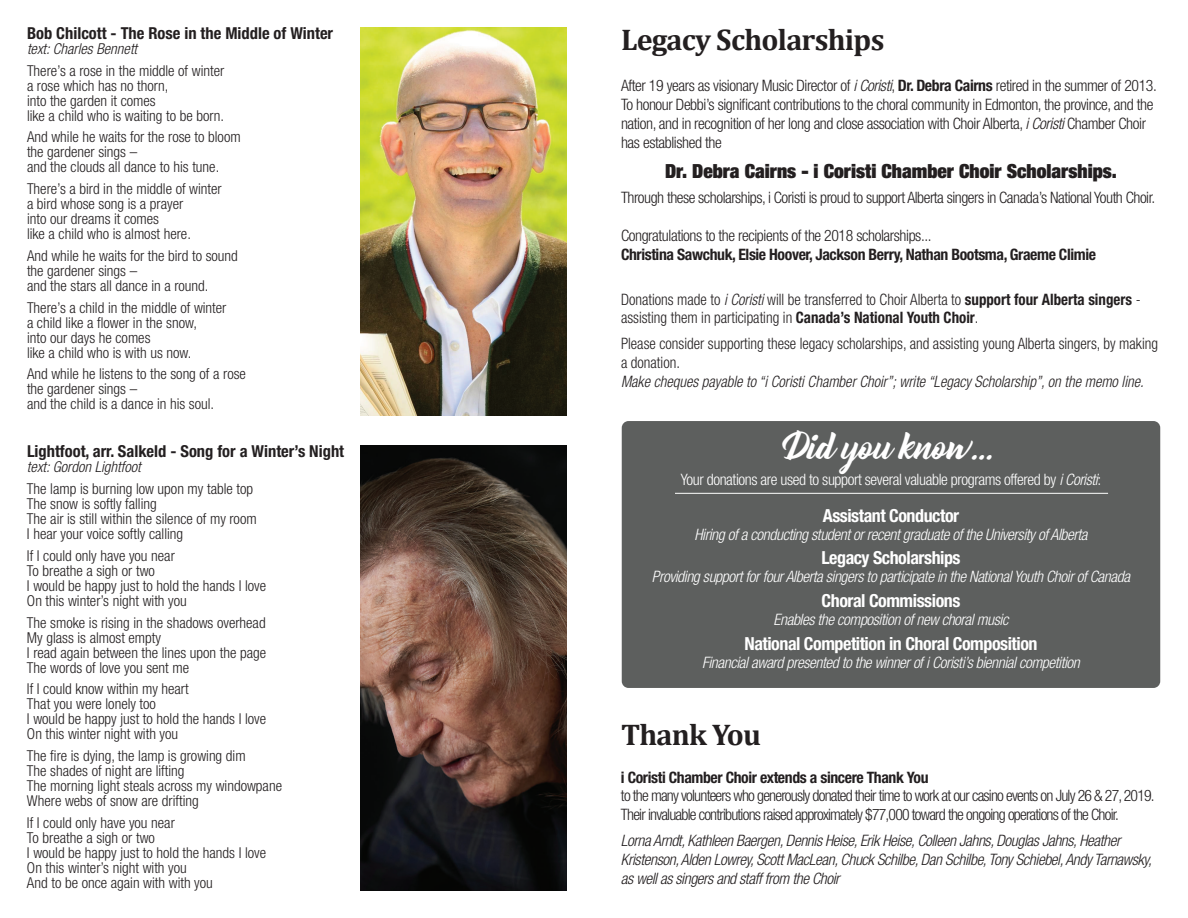
<style>
.page{position:relative;width:1188px;height:918px;background:#fff}
.page>*{position:absolute;margin:0;border:0;box-sizing:border-box;transform-origin:0 0}
.t1{font:33px "Bernadette";letter-spacing:-.025em;color:#fff}
.t2{font:700 30px "Cambria";letter-spacing:-.025em;color:#231f20}
.t3{font:900 condensed 19.5px "Helvetica Neue LT Std";color:#231f20}
.t4{font:700 condensed 18px "Helvetica Neue LT Std";letter-spacing:-.025em;color:#fff}
.t5{font:700 condensed 16.5px "Helvetica Neue LT Std";color:#231f20}
.t6{font:300 condensed 15.75px/18.9px "Helvetica Neue LT Std";letter-spacing:-.025em;color:#231f20}
.t7{font:italic 300 condensed 15.75px "Helvetica Neue LT Std";letter-spacing:-.025em;color:#fff}
.t8{font:300 condensed 15.75px/18.9px "Helvetica Neue LT Std";color:#231f20;scale:.95 1}
.t9{font:italic 300 condensed 15.75px/18.9px "Helvetica Neue LT Std";letter-spacing:-.025em;color:#231f20}
.t10{font:300 condensed 15.75px/18.9px "Helvetica Neue LT Std";letter-spacing:-.05em;color:#231f20}
.t11{font:700 condensed 15.75px "Helvetica Neue LT Std";letter-spacing:-.025em;color:#231f20}
.t12{font:italic 300 condensed 15.75px "Helvetica Neue LT Std";color:#231f20;scale:.95 1}
.t13{font:300 condensed 15.75px "Helvetica Neue LT Std";letter-spacing:-.025em;color:#fff}
.t14{font:300 condensed 15px/15px "Helvetica Neue LT Std";color:#231f20}
.t15{font:italic 300 condensed 15px "Helvetica Neue LT Std";color:#231f20}
.s1{font-style:italic}
.s2{font-weight:700}
</style>
<div class="page">
<div style="left:622px;top:421px;width:538px;height:267px;background:#5d5f5e;border-radius:7px"></div>
<img style="left:361px;top:446px;width:206px;height:444px">
<img style="left:361px;top:27px;width:206px;height:389px">
<hr style="left:675px;top:493px;width:433px;height:1px;background:#fff">
<p class="t5" style="left:27px;top:23px;width:308px">Bob Chilcott - The Rose in the Middle of Winter</p>
<p class="t15" style="left:27px;top:40px;width:112px">text: Charles Bennett</p>
<p class="t14" style="left:27px;top:63px;width:199px">There’s a rose in the middle of winter a rose which has no thorn,<br>into the garden it comes<br>like a child who is waiting to be born.</p>
<p class="t14" style="left:27px;top:129px;width:215px">And while he waits for the rose to bloom the gardener sings –<br>and the clouds all dance to his tune.</p>
<p class="t14" style="left:27px;top:181px;width:196px">There’s a bird in the middle of winter a bird whose song is a prayer<br>into our dreams it comes<br>like a child who is almost here.</p>
<p class="t14" style="left:27px;top:248px;width:212px">And while he waits for the bird to sound the gardener sings –<br>and the stars all dance in a round.</p>
<p class="t14" style="left:27px;top:300px;width:201px">There’s a child in the middle of winter a child like a flower in the snow,<br>into our days he comes<br>like a child who is with us now.</p>
<p class="t14" style="left:27px;top:366px;width:220px">And while he listens to the song of a rose the gardener sings –<br>and the child is a dance in his soul.</p>
<p class="t5" style="left:27px;top:441px;width:319px">Lightfoot, arr. Salkeld - Song for a Winter’s Night</p>
<p class="t15" style="left:27px;top:458px;width:115px">text: Gordon Lightfoot</p>
<p class="t14" style="left:27px;top:481px;width:231px">The lamp is burning low upon my table top The snow is softly falling<br>The air is still within the silence of my room I hear your voice softly calling</p>
<p class="t14" style="left:27px;top:548px;width:241px">If I could only have you near<br>To breathe a sigh or two<br>I would be happy just to hold the hands I love<br>On this winter’s night with you</p>
<p class="t14" style="left:27px;top:615px;width:241px">The smoke is rising in the shadows overhead My glass is almost empty<br>I read again between the lines upon the page The words of love you sent me</p>
<p class="t14" style="left:27px;top:681px;width:241px">If I could know within my heart<br>That you were lonely too<br>I would be happy just to hold the hands I love<br>On this winter night with you</p>
<p class="t14" style="left:27px;top:748px;width:257px">The fire is dying, the lamp is growing dim<br>The shades of night are lifting<br>The morning light steals across my windowpane Where webs of snow are drifting</p>
<p class="t14" style="left:27px;top:815px;width:241px">If I could only have you near<br>To breathe a sigh or two<br>I would be happy just to hold the hands I love<br>On this winter’s night with you<br>And to be once again with with you</p>
<h2 class="t2" style="left:621px;top:19px;width:265px">Legacy Scholarships</h2>
<p class="t6" style="left:621px;top:76px;width:537px">After 19 years as visionary Music Director of <span class="s1">i Coristi</span>, <span class="s2">Dr. Debra Cairns</span> retired in the summer of 2013.<br>To honour Debbi’s significant contributions to the choral community in Edmonton, the province, and the nation, and in recognition of her long and close association with Choir Alberta, <span class="s1">i Coristi</span> Chamber Choir has established the</p>
<h3 class="t3" style="left:665px;top:158px;width:453px">Dr. Debra Cairns - i Coristi Chamber Choir Scholarships.</h3>
<p class="t6" style="left:621px;top:188px;width:536px">Through these scholarships, i Coristi is proud to support Alberta singers in Canada’s National Youth Choir.</p>
<p class="t6" style="left:621px;top:226px;width:312px">Congratulations to the recipients of the 2018 scholarships...</p>
<p class="t11" style="left:621px;top:245px;width:477px">Christina Sawchuk, Elsie Hoover, Jackson Berry, Nathan Bootsma, Graeme Climie</p>
<p class="t8" style="left:621px;top:289px;width:549px">Donations made to <span class="s1">i Coristi</span> will be transferred to Choir Alberta to <span class="s2">support four Alberta singers</span> - assisting them in participating in <span class="s2">Canada’s National Youth Choir</span>.</p>
<p class="t8" style="left:621px;top:334px;width:567px">Please consider supporting these legacy scholarships, and assisting young Alberta singers, by making a donation.</p>
<p class="t12" style="left:621px;top:372px;width:552px">Make cheques payable to “i Coristi Chamber Choir”; write “Legacy Scholarship”, on the memo line.</p>
<h1 class="t1" style="left:787px;top:421px;width:209px">Did you know…</h1>
<p class="t13" style="left:681px;top:470px;width:422px">Your donations are used to support several valuable programs offered by <span class="s1">i Coristi</span>:</p>
<p class="t4" style="left:823px;top:504px;width:138px">Assistant Conductor</p>
<p class="t7" style="left:694px;top:525px;width:395px">Hiring of a conducting student or recent graduate of the University of Alberta</p>
<p class="t4" style="left:821px;top:547px;width:141px">Legacy Scholarships</p>
<p class="t7" style="left:652px;top:568px;width:480px">Providing support for four Alberta singers to participate in the National Youth Choir of Canada</p>
<p class="t4" style="left:822px;top:590px;width:140px">Choral Commissions</p>
<p class="t7" style="left:774px;top:611px;width:236px">Enables the composition of new choral music</p>
<p class="t4" style="left:744px;top:633px;width:295px">National Competition in Choral Composition</p>
<p class="t7" style="left:702px;top:653px;width:379px">Financial award presented to the winner of i Coristi’s biennial competition</p>
<h2 class="t2" style="left:621px;top:713px;width:142px">Thank You</h2>
<p class="t11" style="left:621px;top:767px;width:309px">i Coristi Chamber Choir extends a sincere Thank You</p>
<p class="t10" style="left:621px;top:786px;width:535px">to the many volunteers who generously donated their time to work at our casino events on July 26 &amp; 27, 2019.<br>Their invaluable contributions raised approximately $77,000 toward the ongoing operations of the Choir.</p>
<p class="t9" style="left:621px;top:831px;width:532px">Lorna Arndt, Kathleen Baergen, Dennis Heise, Erik Heise, Colleen Jahns, Douglas Jahns, Heather<br>Kristenson, Alden Lowrey, Scott MacLean, Chuck Schilbe, Dan Schilbe, Tony Schiebel, Andy Tarnawsky, as well as singers and staff from the Choir</p>
</div>
